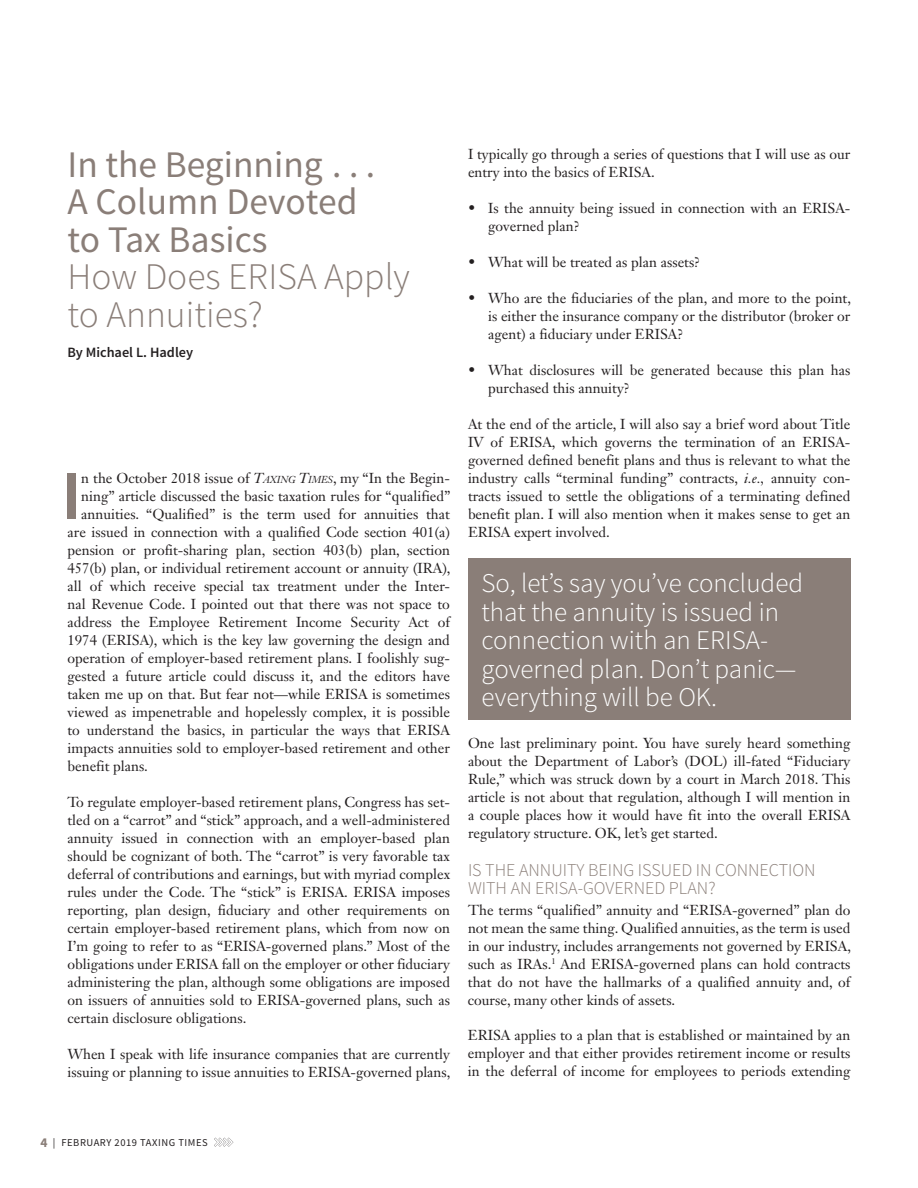
<style>
.page{position:relative;width:918px;height:1188px;background:#fff}
.page>*{position:absolute;margin:0;border:0;box-sizing:border-box;transform-origin:0 0}
.t1{font:600 69.3px "Source Sans Pro";color:#8a7e78}
.t2{font:37.5px/37.5px "Source Sans Pro";color:#8a7e78}
.t3{font:300 37.5px/37.5px "Source Sans Pro";color:#8a7e78}
.t4{font:300 27px/28.5px "Source Sans Pro";color:#fff}
.t5{font:300 18px/18px "Source Sans Pro";color:#8a7e78}
.t6{font:14.25px/18px "Janson Text LT Std";color:#231f20;text-align:justify}
.t7{font:600 14.25px "Source Sans Pro";color:#231f20}
.t8{font:10.5px "Source Sans Pro";letter-spacing:.05em;color:#231f20}
.s1{font-style:italic}
.s2{font-style:italic;font-size:10.05px}
.s3{font-weight:700;font-size:13.5px;color:#8a7e78}
</style>
<div class="page">
<svg style="left:214px;top:1138px;width:19px;height:9px"></svg>
<div style="left:468px;top:558px;width:382px;height:162px;background:#8a7e78"></div>
<h2 class="t2" style="left:68px;top:146px;width:309px">In the Beginning . . .<br>A Column Devoted to Tax Basics</h2>
<h2 class="t3" style="left:68px;top:258px;width:344px">How Does ERISA Apply to Annuities?</h2>
<p class="t7" style="left:68px;top:343px;width:127px">By Michael L. Hadley</p>
<h1 class="t1" style="left:62px;top:452px;width:21px">I</h1>
<p class="t6" style="left:81px;top:469px;width:370px">n the October 2018 issue of <span class="s1">T</span><span class="s2">AXING</span> <span class="s1">T</span><span class="s2">IMES</span>, my “In the Begin-</p>
<p class="t6" style="left:81px;top:487px;width:371px">ning” article discussed the basic taxation rules for “qualified”</p>
<p class="t6" style="left:81px;top:505px;width:370px">annuities. “Qualified” is the term used for annuities that</p>
<p class="t6" style="left:68px;top:523px;width:384px">are issued in connection with a qualified Code section 401(a)</p>
<p class="t6" style="left:68px;top:541px;width:384px">pension or profit-sharing plan, section 403(b) plan, section</p>
<p class="t6" style="left:68px;top:559px;width:385px">457(b) plan, or individual retirement account or annuity (IRA),</p>
<p class="t6" style="left:68px;top:577px;width:384px">all of which receive special tax treatment under the Inter-</p>
<p class="t6" style="left:68px;top:595px;width:384px">nal Revenue Code. I pointed out that there was not space to</p>
<p class="t6" style="left:68px;top:613px;width:384px">address the Employee Retirement Income Security Act of</p>
<p class="t6" style="left:68px;top:631px;width:384px">1974 (ERISA), which is the key law governing the design and</p>
<p class="t6" style="left:68px;top:649px;width:384px">operation of employer-based retirement plans. I foolishly sug-</p>
<p class="t6" style="left:68px;top:667px;width:384px">gested a future article could discuss it, and the editors have</p>
<p class="t6" style="left:68px;top:685px;width:384px">taken me up on that. But fear not—while ERISA is sometimes</p>
<p class="t6" style="left:68px;top:703px;width:384px">viewed as impenetrable and hopelessly complex, it is possible</p>
<p class="t6" style="left:68px;top:721px;width:384px">to understand the basics, in particular the ways that ERISA</p>
<p class="t6" style="left:68px;top:739px;width:384px">impacts annuities sold to employer-based retirement and other</p>
<p class="t6" style="left:68px;top:757px;width:82px">benefit plans.</p>
<p class="t6" style="left:68px;top:793px;width:384px">To regulate employer-based retirement plans, Congress has set&shy;tled on a “carrot” and “stick” approach, and a well- administered annuity issued in connection with an employer-based plan should be cognizant of both. The “carrot” is very favorable tax deferral of contributions and earnings, but with myriad complex rules under the Code. The “stick” is ERISA. ERISA imposes reporting, plan design, fiduciary and other requirements on certain employer-based retirement plans, which from now on I’m going to refer to as “ERISA-governed plans.” Most of the obligations under ERISA fall on the employer or other fiduciary administering the plan, although some obligations are imposed on issuers of annuities sold to ERISA-governed plans, such as certain disclosure obligations.</p>
<p class="t6" style="left:68px;top:1045px;width:385px">When I speak with life insurance companies that are currently issuing or planning to issue annuities to ERISA-governed plans,</p>
<p class="t6" style="left:468px;top:145px;width:384px">I typically go through a series of questions that I will use as our entry into the basics of ERISA.</p>
<p class="t6" style="left:488px;top:199px;width:364px;text-indent:-20px">• Is the annuity being issued in connection with an ERISA&shy;governed plan?</p>
<p class="t6" style="left:468px;top:253px;width:234px">• What will be treated as plan assets?</p>
<p class="t6" style="left:488px;top:289px;width:364px;text-indent:-20px">• Who are the fiduciaries of the plan, and more to the point, is either the insurance company or the distributor (broker or agent) a fiduciary under ERISA?</p>
<p class="t6" style="left:488px;top:361px;width:364px;text-indent:-20px">• What disclosures will be generated because this plan has purchased this annuity?</p>
<p class="t6" style="left:468px;top:415px;width:384px">At the end of the article, I will also say a brief word about Title IV of ERISA, which governs the termination of an ERISA&shy;governed defined benefit plans and thus is relevant to what the industry calls “terminal funding” contracts, <span class="s1">i.e.,</span> annuity con&shy;tracts issued to settle the obligations of a terminating defined benefit plan. I will also mention when it makes sense to get an ERISA expert involved.</p>
<h3 class="t4" style="left:482px;top:569px;width:323px">So, let’s say you’ve concluded that the annuity is issued in connection with an ERISA&shy;governed plan. Don’t panic— everything will be OK.</h3>
<p class="t6" style="left:468px;top:734px;width:384px">One last preliminary point. You have surely heard something about the Department of Labor’s (DOL) ill-fated “Fiduciary Rule,” which was struck down by a court in March 2018. This article is not about that regulation, although I will mention in a couple places how it would have fit into the overall ERISA regulatory structure. OK, let’s get started.</p>
<p class="t5" style="left:468px;top:861px;width:349px">IS THE ANNUITY BEING ISSUED IN CONNECTION<br>WITH AN ERISA- GOVERNED PLAN?</p>
<p class="t6" style="left:468px;top:900px;width:385px">The terms “qualified” annuity and “ERISA-governed” plan do not mean the same thing. Qualified annuities, as the term is used in our industry, includes arrangements not governed by ERISA, such as IRAs.<sup>1</sup> And ERISA-governed plans can hold contracts that do not have the hallmarks of a qualified annuity and, of course, many other kinds of assets.</p>
<p class="t6" style="left:468px;top:1026px;width:384px">ERISA applies to a plan that is established or maintained by an employer and that either provides retirement income or results in the deferral of income for employees to periods extending</p>
<p class="t8" style="left:40px;top:1136px;width:169px"><span class="s3">4</span> | FEBRUARY 2019 TAXING TIMES</p>
</div>
